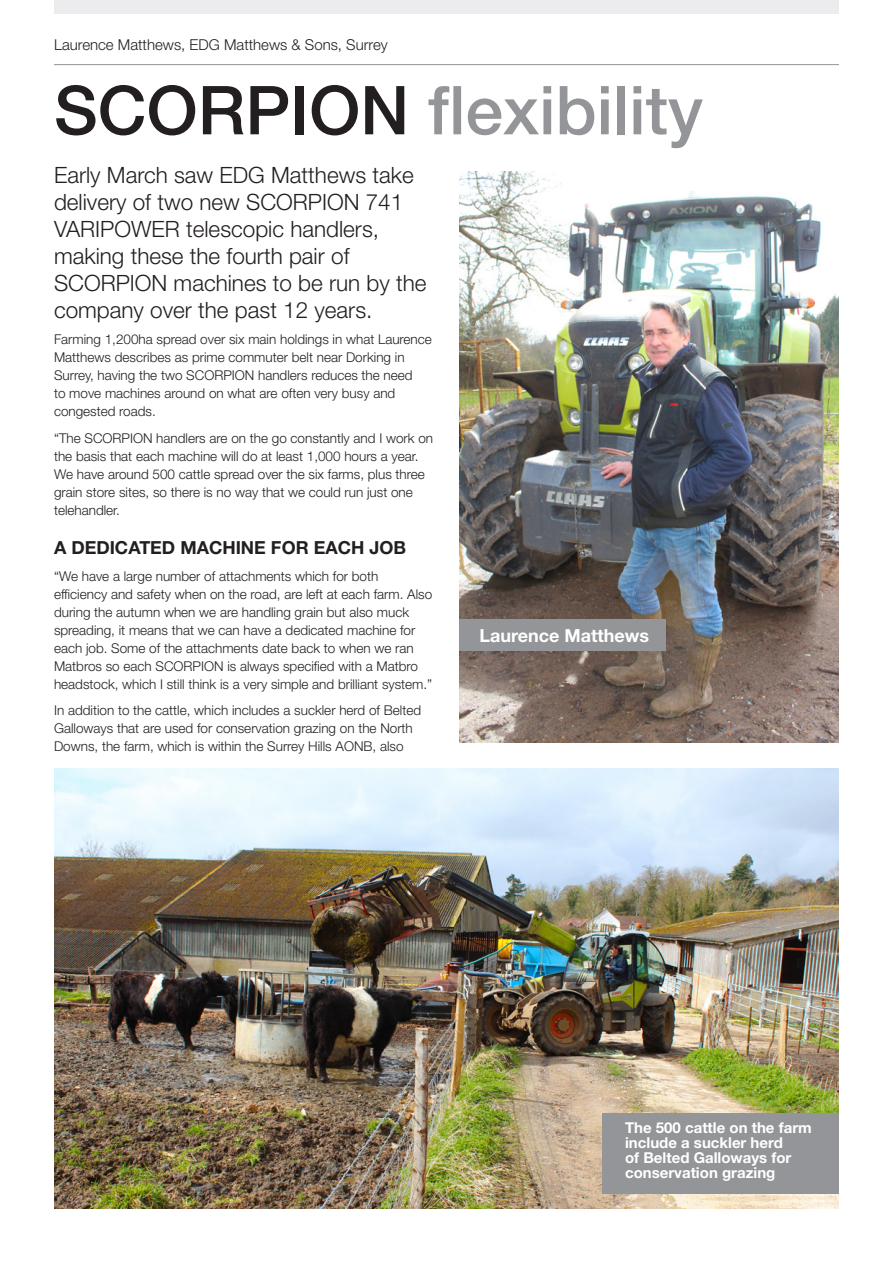
<style>
.page{position:relative;width:893px;height:1263px;background:#fff}
.page>*{position:absolute;margin:0;border:0;box-sizing:border-box;transform-origin:0 0}
.HEADLINE{font:500 67.5px "Helvetica Neue LT Std";color:#939598}
.first_para_testim{font:300 22.5px/27px "Helvetica Neue LT Std";color:#231f20}
.body{font:700 18px "Helvetica Neue LT Std";color:#231f20}
.body-2{font:700 18px "Helvetica Neue LT Std";color:#fff}
.body-3{font:700 15px/15px "Helvetica Neue LT Std";color:#fff}
.t1{font:300 15px "Helvetica Neue LT Std";color:#231f20}
.body-4{font:300 13.5px/18px "Helvetica Neue LT Std";color:#231f20}
.s1{color:#231f20}
</style>
<div class="page">
<hr style="left:54px;top:64px;width:785px;height:1px;background:#939598">
<div style="left:54px;top:0;width:785px;height:13px;background:#ececee"></div>
<img style="left:54px;top:769px;width:785px;height:440px">
<img style="left:459px;top:171px;width:380px;height:571px">
<div style="left:602px;top:1112px;width:237px;height:81px;background:#939598"></div>
<div style="left:460px;top:620px;width:206px;height:31px;background:#939598"></div>
<p class="t1" style="left:54px;top:36px;width:335px">Laurence Matthews, EDG Matthews &amp; Sons, Surrey</p>
<p class="HEADLINE" style="left:54px;top:70px;width:651px"><span class="s1">SCORPION</span> flexibility</p>
<p class="first_para_testim" style="left:54px;top:161px;width:374px">Early March saw EDG Matthews take delivery of two new SCORPION 741<br>VARIPOWER telescopic handlers, making these the fourth pair of<br>SCORPION machines to be run by the company over the past 12 years.</p>
<p class="body-4" style="left:54px;top:330px;width:379px">Farming 1,200ha spread over six main holdings in what Laurence Matthews describes as prime commuter belt near Dorking in Surrey, having the two SCORPION handlers reduces the need<br>to move machines around on what are often very busy and congested roads.</p>
<p class="body-4" style="left:54px;top:429px;width:381px">“The SCORPION handlers are on the go constantly and I work on the basis that each machine will do at least 1,000 hours a year.<br>We have around 500 cattle spread over the six farms, plus three grain store sites, so there is no way that we could run just one telehandler.</p>
<p class="body" style="left:54px;top:537px;width:354px">A DEDICATED MACHINE FOR EACH JOB</p>
<p class="body-4" style="left:54px;top:567px;width:380px">“We have a large number of attachments which for both efficiency and safety when on the road, are left at each farm. Also during the autumn when we are handling grain but also muck spreading, it means that we can have a dedicated machine for each job. Some of the attachments date back to when we ran Matbros so each SCORPION is always specified with a Matbro headstock, which I still think is a very simple and brilliant system.”</p>
<p class="body-4" style="left:54px;top:701px;width:369px">In addition to the cattle, which includes a suckler herd of Belted<br>Galloways that are used for conservation grazing on the North<br>Downs, the farm, which is within the Surrey Hills AONB, also</p>
<p class="body-2" style="left:479px;top:625px;width:171px">Laurence Matthews</p>
<p class="body-3" style="left:625px;top:1120px;width:188px">The 500 cattle on the farm include a suckler herd<br>of Belted Galloways for conservation grazing</p>
</div>
